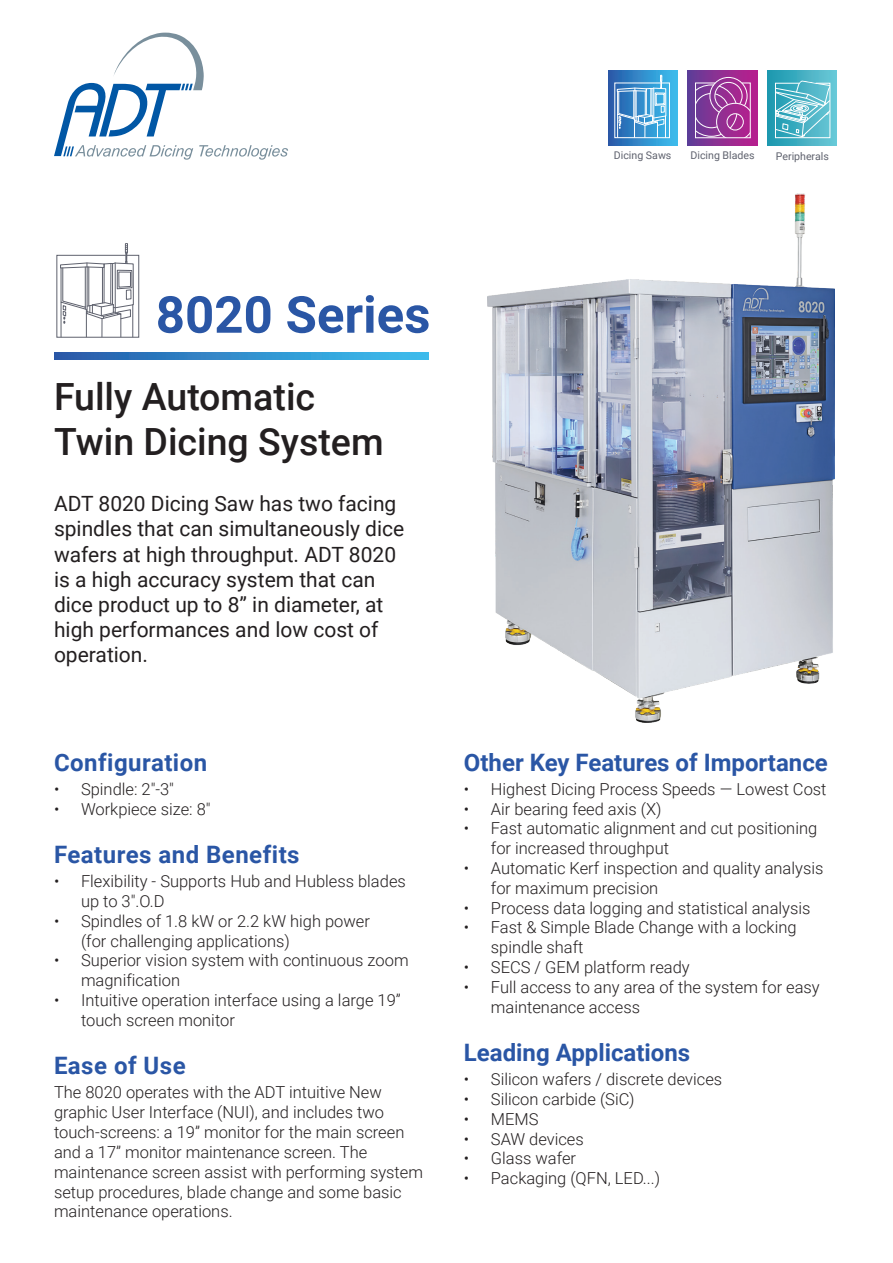
<style>
.page{position:relative;width:893px;height:1263px;background:#fff}
.page>*{position:absolute;margin:0;border:0;box-sizing:border-box;transform-origin:0 0}
.t1{font:700 51px "Roboto";color:#2a56a5}
.t2{font:500 37.5px/45px "Roboto";color:#231f20}
.t3{font:700 24px "Roboto";color:#2a56a5}
.t4{font:700 24px "Roboto";letter-spacing:.02em;color:#2a56a5}
.t5{font:21px/25.2px "Roboto";color:#231f20}
.t6{font:300 16.5px/19.8px "Roboto";color:#231f20}
.t7{font:10.65px "Roboto";color:#5f626e}
</style>
<div class="page">
<img style="left:487px;top:193px;width:347px;height:530px">
<svg style="left:54px;top:353px;width:374px;height:7px;background:#328dcc"></svg>
<svg style="left:56px;top:243px;width:84px;height:95px"></svg>
<svg style="left:54px;top:33px;width:234px;height:127px"></svg>
<svg style="left:608px;top:70px;width:69px;height:75px;background:#348dcb"></svg>
<svg style="left:614px;top:74px;width:56px;height:64px;background:#66a9d8"></svg>
<svg style="left:688px;top:70px;width:69px;height:75px;background:#8c2f93"></svg>
<svg style="left:695px;top:77px;width:56px;height:61px;background:#a452a4"></svg>
<svg style="left:768px;top:70px;width:69px;height:75px;background:#45b1c4"></svg>
<svg style="left:775px;top:80px;width:55px;height:58px;background:#75c4d2"></svg>
<p class="t7" style="left:614px;top:148px;width:59px">Dicing Saws</p>
<p class="t7" style="left:690px;top:148px;width:66px">Dicing Blades</p>
<p class="t7" style="left:776px;top:148px;width:54px">Peripherals</p>
<h1 class="t1" style="left:156px;top:279px;width:276px">8020 Series</h1>
<h2 class="t2" style="left:54px;top:373px;width:331px">Fully Automatic<br>Twin Dicing System</h2>
<p class="t5" style="left:54px;top:490px;width:352px">ADT 8020 Dicing Saw has two facing spindles that can simultaneously dice wafers at high throughput. ADT 8020 is a high accuracy system that can dice product up to 8” in diameter, at high performances and low cost of operation.</p>
<h3 class="t4" style="left:54px;top:745px;width:155px">Configuration</h3>
<p class="t6" style="left:54px;top:778px;width:122px">• Spindle: 2"-3"</p>
<p class="t6" style="left:54px;top:798px;width:158px">• Workpiece size: 8"</p>
<h3 class="t4" style="left:54px;top:838px;width:247px">Features and Benefits</h3>
<p class="t6" style="left:81px;top:871px;width:326px;text-indent:-27px">• Flexibility - Supports Hub and Hubless blades up to 3".O.D</p>
<p class="t6" style="left:81px;top:910px;width:291px;text-indent:-27px">• Spindles of 1.8 kW or 2.2 kW high power (for challenging applications)</p>
<p class="t6" style="left:81px;top:950px;width:329px;text-indent:-27px">• Superior vision system with continuous zoom magnification</p>
<p class="t6" style="left:81px;top:990px;width:321px;text-indent:-27px">• Intuitive operation interface using a large 19” touch screen monitor</p>
<h3 class="t4" style="left:54px;top:1049px;width:133px">Ease of Use</h3>
<p class="t6" style="left:54px;top:1082px;width:370px">The 8020 operates with the ADT intuitive New graphic User Interface (NUI), and includes two touch-screens: a 19” monitor for the main screen and a 17” monitor maintenance screen. The maintenance screen assist with performing system setup procedures, blade change and some basic maintenance operations.</p>
<h3 class="t3" style="left:464px;top:745px;width:365px">Other Key Features of Importance</h3>
<p class="t6" style="left:464px;top:778px;width:364px">• Highest Dicing Process Speeds — Lowest Cost</p>
<p class="t6" style="left:464px;top:798px;width:199px">• Air bearing feed axis (X)</p>
<p class="t6" style="left:491px;top:818px;width:328px;text-indent:-27px">• Fast automatic alignment and cut positioning for increased throughput</p>
<p class="t6" style="left:491px;top:857px;width:334px;text-indent:-27px">• Automatic Kerf inspection and quality analysis for maximum precision</p>
<p class="t6" style="left:464px;top:897px;width:348px">• Process data logging and statistical analysis</p>
<p class="t6" style="left:491px;top:917px;width:307px;text-indent:-27px">• Fast &amp; Simple Blade Change with a locking spindle shaft</p>
<p class="t6" style="left:464px;top:956px;width:227px">• SECS / GEM platform ready</p>
<p class="t6" style="left:491px;top:976px;width:330px;text-indent:-27px">• Full access to any area of the system for easy maintenance access</p>
<h3 class="t3" style="left:464px;top:1036px;width:228px">Leading Applications</h3>
<p class="t6" style="left:464px;top:1069px;width:260px">• Silicon wafers / discrete devices</p>
<p class="t6" style="left:464px;top:1089px;width:172px">• Silicon carbide (SiC)</p>
<p class="t6" style="left:464px;top:1108px;width:76px">• MEMS</p>
<p class="t6" style="left:464px;top:1128px;width:121px">• SAW devices</p>
<p class="t6" style="left:464px;top:1148px;width:114px">• Glass wafer</p>
<p class="t6" style="left:464px;top:1168px;width:198px">• Packaging (QFN, LED...)</p>
</div>
